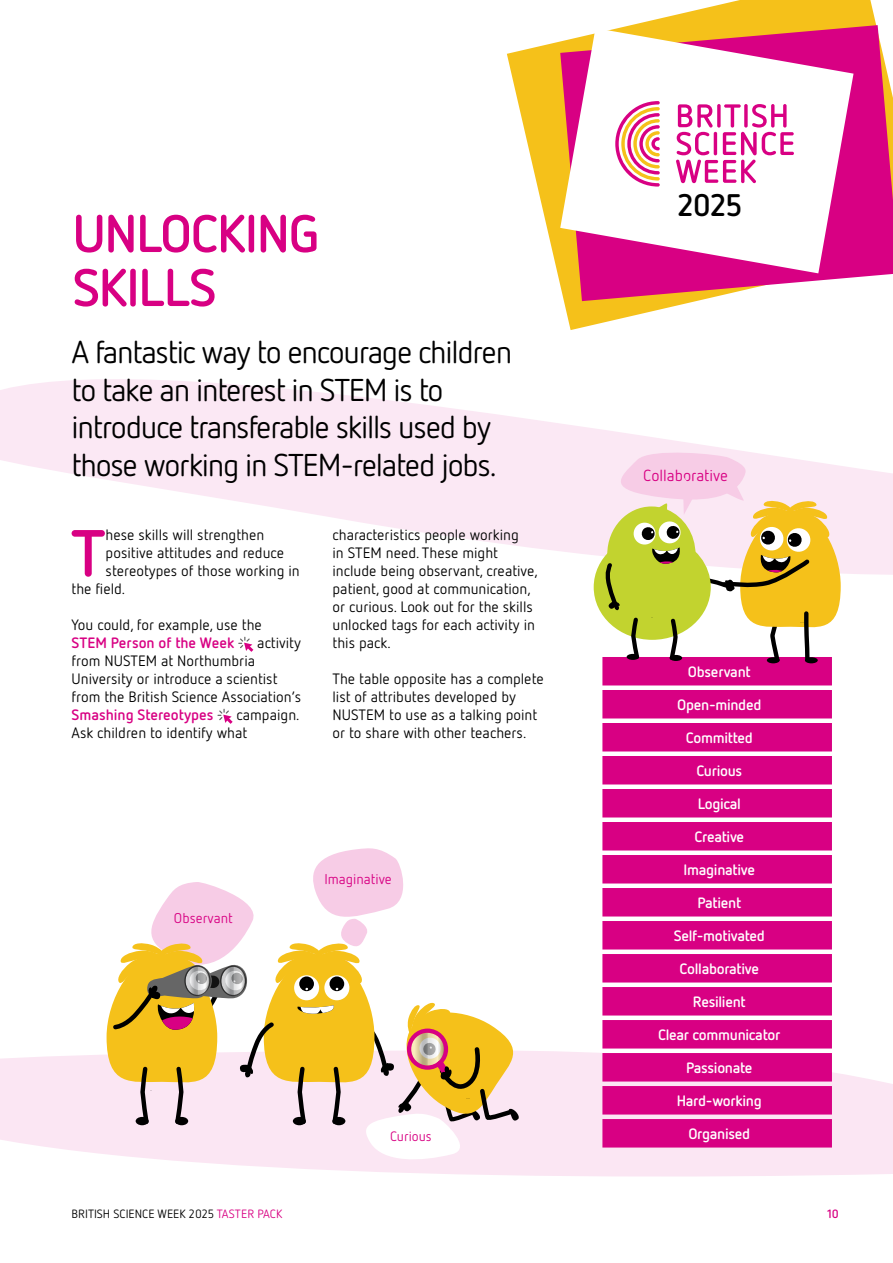
<style>
.page{position:relative;width:893px;height:1263px;background:#fff}
.page>*{position:absolute;margin:0;border:0;box-sizing:border-box;transform-origin:0 0}
.dropcap{font:700 65.7px "Netto OT";color:#d80083}
.title_24{font:700 52.5px/54px "Netto OT";letter-spacing:-.03em;color:#d80083}
.large_intro{font:31.5px/37.5px "Netto OT";letter-spacing:-.04em;color:#000}
.t1{font:700 31.2px "Netto OT";color:#000}
.body_text{font:16.05px "Netto OT";color:#d80083}
.body_text-2{font:15px/18px "Netto OT";color:#000}
.tips{font:700 15px "Netto OT";letter-spacing:-.02em;color:#fff}
.dropcap-2{font:15px "Netto OT";color:#000}
.body_text-3{font:14.1px "Netto OT";color:#d80083}
.body_text-4{font:13.65px "Netto OT";color:#d80083}
.t2{font:12px "Netto OT";color:#000}
.t3{font:700 12px "Netto OT";color:#d80083}
.s1{font-weight:700;color:#d80083}
.s2{color:#d80083}
</style>
<div class="page">
<svg style="left:507px;top:0;width:370px;height:330px"></svg>
<svg style="left:560px;top:25px;width:333px;height:276px;fill:#d80083"></svg>
<svg style="left:560px;top:28px;width:293px;height:245px"></svg>
<svg style="left:676px;top:104px;width:118px;height:79px"></svg>
<svg style="left:615px;top:101px;width:45px;height:86px"></svg>
<svg style="left:0;top:1051px;width:893px;height:126px;fill:#fbe6f3"></svg>
<svg style="left:107px;top:848px;width:421px;height:329px"></svg>
<svg style="left:0;top:379px;width:893px;height:196px;fill:#fbe8f4"></svg>
<svg style="left:238px;top:637px;width:15px;height:15px"></svg>
<svg style="left:217px;top:709px;width:15px;height:14px"></svg>
<div style="left:602px;top:657px;width:230px;height:28px;background:#d80083"></div>
<div style="left:602px;top:690px;width:230px;height:28px;background:#d80083"></div>
<div style="left:602px;top:723px;width:230px;height:28px;background:#d80083"></div>
<div style="left:602px;top:756px;width:230px;height:28px;background:#d80083"></div>
<div style="left:602px;top:789px;width:230px;height:28px;background:#d80083"></div>
<div style="left:602px;top:822px;width:230px;height:28px;background:#d80083"></div>
<div style="left:602px;top:855px;width:230px;height:28px;background:#d80083"></div>
<div style="left:602px;top:888px;width:230px;height:28px;background:#d80083"></div>
<div style="left:602px;top:921px;width:230px;height:28px;background:#d80083"></div>
<div style="left:602px;top:954px;width:230px;height:28px;background:#d80083"></div>
<div style="left:602px;top:987px;width:230px;height:28px;background:#d80083"></div>
<div style="left:602px;top:1020px;width:230px;height:28px;background:#d80083"></div>
<div style="left:602px;top:1053px;width:230px;height:28px;background:#d80083"></div>
<div style="left:602px;top:1086px;width:230px;height:28px;background:#d80083"></div>
<div style="left:602px;top:1119px;width:230px;height:28px;background:#d80083"></div>
<svg style="left:594px;top:447px;width:247px;height:217px"></svg>
<p class="title_24" style="left:73px;top:205px;width:249px">UNLOCKING<br>SKILLS</p>
<p class="large_intro" style="left:72px;top:333px;width:442px">A fantastic way to encourage children to take an interest in STEM is to introduce transferable skills used by those working in STEM-related jobs.</p>
<p class="dropcap" style="left:71px;top:512px;width:36px">T</p>
<p class="dropcap-2" style="left:106px;top:526px;width:160px">hese skills will strengthen</p>
<p class="dropcap-2" style="left:106px;top:544px;width:180px">positive attitudes and reduce</p>
<p class="dropcap-2" style="left:106px;top:562px;width:196px">stereotypes of those working in</p>
<p class="dropcap-2" style="left:72px;top:580px;width:55px">the field.</p>
<p class="body_text-2" style="left:72px;top:615px;width:192px">You could, for example, use the<br><span class="s1">STEM Person of the Week</span></p>
<p class="body_text-2" style="left:257px;top:633px;width:45px">activity</p>
<p class="body_text-2" style="left:72px;top:651px;width:231px">from NUSTEM at Northumbria<br>University or introduce a scientist from the British Science Association’s<br><span class="s1">Smashing Stereotypes</span></p>
<p class="body_text-2" style="left:72px;top:705px;width:230px;text-indent:165px">campaign.<br>Ask children to identify what</p>
<p class="body_text-2" style="left:333px;top:525px;width:207px">characteristics people working<br>in STEM need. These might include being observant, creative, patient, good at communication, or curious. Look out for the skills unlocked tags for each activity in this pack.</p>
<p class="body_text-2" style="left:333px;top:669px;width:213px">The table opposite has a complete list of attributes developed by<br>NUSTEM to use as a talking point or to share with other teachers.</p>
<p class="body_text-3" style="left:174px;top:909px;width:60px">Observant</p>
<p class="body_text-3" style="left:324px;top:870px;width:69px">Imaginative</p>
<p class="body_text-4" style="left:390px;top:1128px;width:43px">Curious</p>
<h3 class="t1" style="left:678px;top:186px;width:67px">2025</h3>
<p class="body_text" style="left:643px;top:465px;width:86px">Collaborative</p>
<p class="tips" style="left:688px;top:662px;width:64px">Observant</p>
<p class="tips" style="left:677px;top:695px;width:86px">Open-minded</p>
<p class="tips" style="left:686px;top:728px;width:68px">Committed</p>
<p class="tips" style="left:696px;top:761px;width:47px">Curious</p>
<p class="tips" style="left:698px;top:794px;width:45px">Logical</p>
<p class="tips" style="left:694px;top:827px;width:51px">Creative</p>
<p class="tips" style="left:684px;top:860px;width:73px">Imaginative</p>
<p class="tips" style="left:697px;top:893px;width:45px">Patient</p>
<p class="tips" style="left:674px;top:926px;width:93px">Self-motivated</p>
<p class="tips" style="left:679px;top:959px;width:81px">Collaborative</p>
<p class="tips" style="left:693px;top:992px;width:54px">Resilient</p>
<p class="tips" style="left:658px;top:1025px;width:124px">Clear communicator</p>
<p class="tips" style="left:686px;top:1058px;width:68px">Passionate</p>
<p class="tips" style="left:677px;top:1091px;width:87px">Hard-working</p>
<p class="tips" style="left:688px;top:1124px;width:63px">Organised</p>
<p class="t2" style="left:72px;top:1206px;width:212px">BRITISH SCIENCE WEEK 2025 <span class="s2">TASTER PACK</span></p>
<p class="t3" style="left:827px;top:1206px;width:13px">10</p>
</div>
